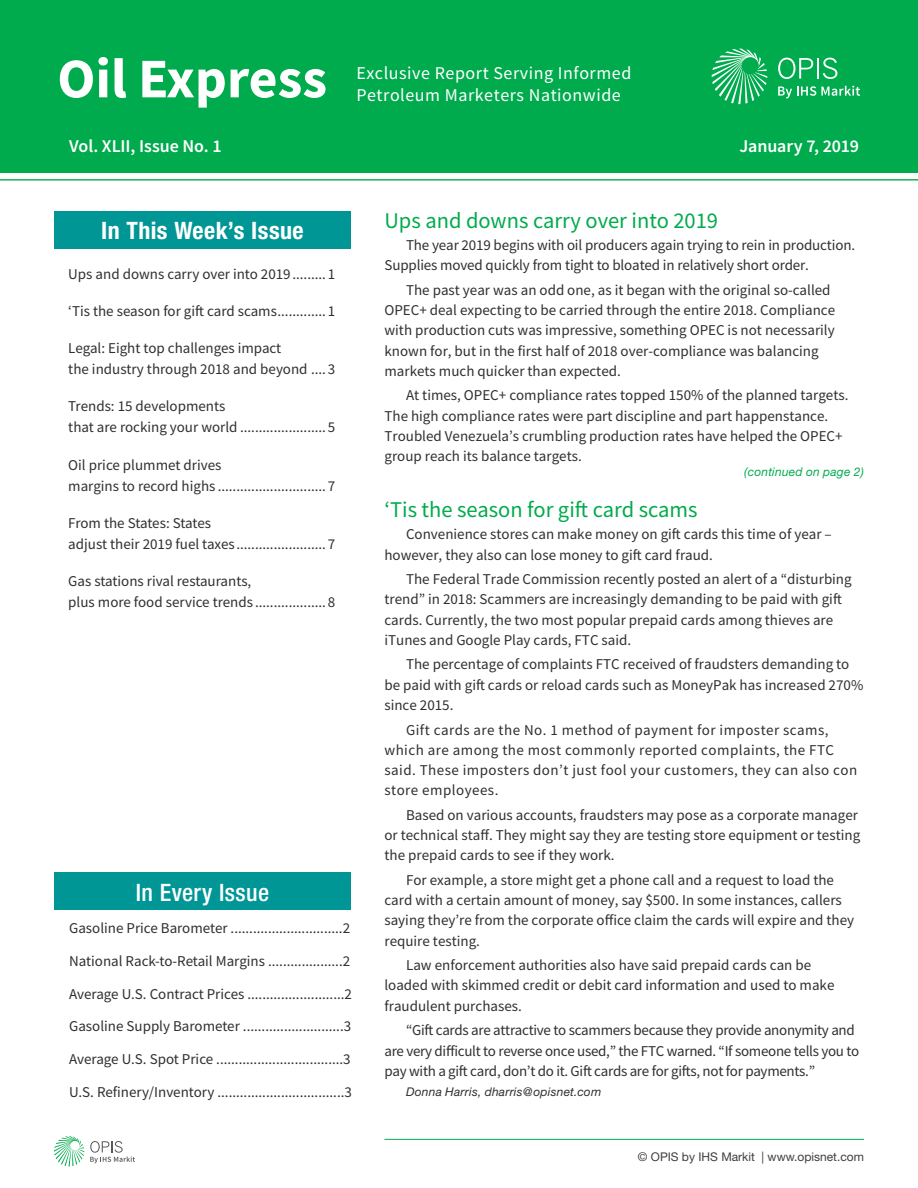
<style>
.page{position:relative;width:918px;height:1188px;background:#fff}
.page>*{position:absolute;margin:0;border:0;box-sizing:border-box;transform-origin:0 0}
.t1{font:700 55.95px "Source Sans Pro";color:#fff}
.t2{font:700 condensed 24px "Helvetica Neue";letter-spacing:.015em;color:#fff}
.t3{font:500 condensed 24px "Helvetica Neue";letter-spacing:.015em;color:#fff}
.t4{font:22.5px "Source Sans Pro";color:#00ab4d}
.t5{font:18px/21.1px "Source Sans Pro";letter-spacing:.03em;color:#fff}
.t6{font:600 18px "Source Sans Pro";letter-spacing:-.005em;color:#fff}
.Body{font:15px/20.2px "Source Sans Pro";color:#312f30}
.TOC_body{font:15px "Source Sans Pro";color:#312f30}
.Body-2{font:15px/20.2px "Source Sans Pro";letter-spacing:-.02em;color:#312f30}
.Body-3{font:15px/20.2px "Source Sans Pro";letter-spacing:.03em;color:#312f30}
.t7{font:12px "Helvetica Neue";color:#3e3e3f}
.author{font:italic 12px "Helvetica Neue";letter-spacing:.02em;color:#312f30}
.t8{font:italic 12px "Helvetica Neue";letter-spacing:.015em;color:#00ab4d}
</style>
<div class="page">
<hr style="left:384px;top:1139px;width:480px;height:1px;background:#00ab4d">
<svg style="left:54px;top:1136px;width:30px;height:30px"></svg>
<svg style="left:90px;top:1141px;width:45px;height:22px"></svg>
<div style="left:54px;top:211px;width:297px;height:38px;background:#009696"></div>
<div style="left:54px;top:872px;width:297px;height:38px;background:#009696"></div>
<div style="left:0;top:0;width:918px;height:173px;background:#00ab4d"></div>
<hr style="left:0;top:179px;width:918px;height:2px;background:#1cb159">
<svg style="left:712px;top:49px;width:55px;height:55px"></svg>
<svg style="left:778px;top:86px;width:82px;height:12px"></svg>
<svg style="left:778px;top:58px;width:35px;height:21px"></svg>
<hr style="left:817px;top:58px;width:2px;height:21px;background:#fff">
<svg style="left:823px;top:58px;width:14px;height:21px"></svg>
<h1 class="t1" style="left:57px;top:41px;width:271px">Oil Express</h1>
<p class="t5" style="left:356px;top:63px;width:276px">Exclusive Report Serving Informed<br>Petroleum Marketers Nationwide</p>
<p class="t6" style="left:69px;top:134px;width:154px">Vol. XLII, Issue No. 1</p>
<p class="t6" style="left:739px;top:134px;width:121px">January 7, 2019</p>
<p class="t2" style="left:101px;top:216px;width:204px">In This Week’s Issue</p>
<p class="Body" style="left:68px;top:264px;width:269px">Ups and downs carry over into 2019.........1</p>
<p class="Body" style="left:68px;top:301px;width:269px">‘Tis the season for gift card scams.............1</p>
<p class="Body" style="left:68px;top:338px;width:269px;line-height:21px">Legal: Eight top challenges impact<br>the industry through 2018 and beyond ....3</p>
<p class="Body" style="left:68px;top:396px;width:269px;line-height:21px">Trends: 15 developments<br>that are rocking your world .......................5</p>
<p class="Body" style="left:68px;top:454px;width:269px;line-height:21px">Oil price plummet drives<br>margins to record highs .............................7</p>
<p class="Body" style="left:68px;top:512px;width:269px;line-height:21px">From the States: States<br>adjust their 2019 fuel taxes........................7</p>
<p class="Body" style="left:68px;top:570px;width:269px;line-height:21px">Gas stations rival restaurants,<br>plus more food service trends ...................8</p>
<p class="t3" style="left:136px;top:878px;width:135px">In Every Issue</p>
<p class="TOC_body" style="left:69px;top:919px;width:283px">Gasoline Price Barometer ..............................2</p>
<p class="TOC_body" style="left:69px;top:951px;width:283px">National Rack-to-Retail Margins ....................2</p>
<p class="TOC_body" style="left:69px;top:984px;width:284px">Average U.S. Contract Prices ..........................2</p>
<p class="TOC_body" style="left:69px;top:1017px;width:284px">Gasoline Supply Barometer ...........................3</p>
<p class="TOC_body" style="left:69px;top:1049px;width:283px">Average U.S. Spot Price ..................................3</p>
<p class="TOC_body" style="left:69px;top:1082px;width:284px">U.S. Refinery/Inventory ..................................3</p>
<h1 class="t4" style="left:384px;top:206px;width:335px">Ups and downs carry over into 2019</h1>
<p class="Body" style="left:384px;top:235px;width:472px;text-indent:22px">The year 2019 begins with oil producers again trying to rein in production.<br>Supplies moved quickly from tight to bloated in relatively short order.</p>
<p class="Body" style="left:384px;top:280px;width:452px;text-indent:22px">The past year was an odd one, as it began with the original so-called OPEC+ deal expecting to be carried through the entire 2018. Compliance with production cuts was impressive, something OPEC is not necessarily known for, but in the first half of 2018 over-compliance was balancing markets much quicker than expected.</p>
<p class="Body" style="left:384px;top:385px;width:466px;text-indent:22px">At times, OPEC+ compliance rates topped 150% of the planned targets.<br>The high compliance rates were part discipline and part happenstance.<br>Troubled Venezuela’s crumbling production rates have helped the OPEC+ group reach its balance targets.</p>
<h1 class="t4" style="left:384px;top:495px;width:315px">‘Tis the season for gift card scams</h1>
<p class="Body" style="left:384px;top:524px;width:449px;text-indent:22px">Convenience stores can make money on gift cards this time of year – however, they also can lose money to gift card fraud.</p>
<p class="Body" style="left:384px;top:569px;width:469px;text-indent:22px">The Federal Trade Commission recently posted an alert of a “disturbing trend” in 2018: Scammers are increasingly demanding to be paid with gift cards. Currently, the two most popular prepaid cards among thieves are iTunes and Google Play cards, FTC said.</p>
<p class="Body" style="left:384px;top:654px;width:480px;text-indent:22px">The percentage of complaints FTC received of fraudsters demanding to be paid with gift cards or reload cards such as MoneyPak has increased 270% since 2015.</p>
<p class="Body-3" style="left:384px;top:719px;width:474px;text-indent:22px">Gift cards are the No. 1 method of payment for imposter scams, which are among the most commonly reported complaints, the FTC said. These imposters don’t just fool your customers, they can also con store employees.</p>
<p class="Body" style="left:384px;top:805px;width:477px;text-indent:22px">Based on various accounts, fraudsters may pose as a corporate manager or technical staff. They might say they are testing store equipment or testing the prepaid cards to see if they work.</p>
<p class="Body" style="left:384px;top:870px;width:471px;text-indent:22px">For example, a store might get a phone call and a request to load the card with a certain amount of money, say $500. In some instances, callers saying they’re from the corporate office claim the cards will expire and they require testing.</p>
<p class="Body" style="left:384px;top:955px;width:452px;text-indent:22px">Law enforcement authorities also have said prepaid cards can be loaded with skimmed credit or debit card information and used to make fraudulent purchases.</p>
<p class="Body-2" style="left:384px;top:1020px;width:476px;text-indent:22px">“Gift cards are attractive to scammers because they provide anonymity and are very difficult to reverse once used,” the FTC warned. “If someone tells you to pay with a gift card, don’t do it. Gift cards are for gifts, not for payments.”</p>
<p class="author" style="left:406px;top:1084px;width:197px">Donna Harris, dharris@opisnet.com</p>
<p class="t8" style="left:744px;top:465px;width:121px">(continued on page 2)</p>
<p class="t7" style="left:638px;top:1149px;width:228px">© OPIS by IHS Markit | www.opisnet.com</p>
</div>
